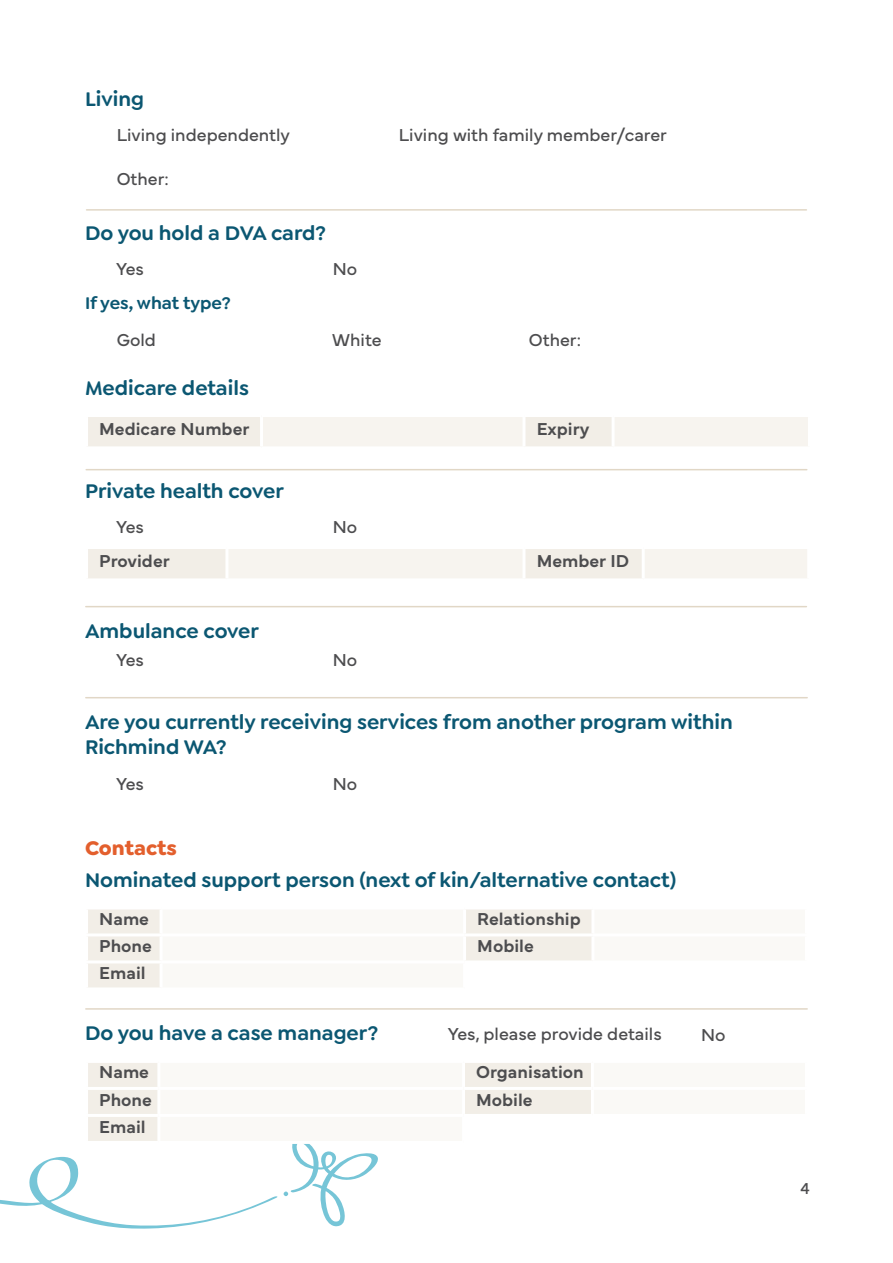
<style>
.page{position:relative;width:893px;height:1263px;background:#fff}
.page>*{position:absolute;margin:0;border:0;box-sizing:border-box;transform-origin:0 0}
.t1{font:600 21px/25.2px "Goldplay";color:#0b5772}
.t2{font:700 21px "Goldplay";color:#e35f2d}
.t3{font:18px "Mundial";color:#4d4d4f}
.t4{font:600 18px "Mundial";color:#4d4d4f}
.t5{font:600 18px "Goldplay";letter-spacing:-.005em;color:#0b5772}
.t6{font:16.5px "Mundial";color:#4d4d4f}
</style>
<div class="page">
<div style="left:88px;top:417px;width:720px;height:29px;background:#f7f4ef"></div>
<hr style="left:260px;top:417px;width:3px;height:29px;background:#fff">
<hr style="left:522px;top:417px;width:3px;height:29px;background:#fff">
<hr style="left:612px;top:417px;width:3px;height:29px;background:#fff">
<div style="left:88px;top:549px;width:719px;height:29px;background:#f7f4ef"></div>
<hr style="left:225px;top:549px;width:3px;height:29px;background:#fff">
<hr style="left:522px;top:549px;width:3px;height:29px;background:#fff">
<hr style="left:642px;top:549px;width:3px;height:29px;background:#fff">
<hr style="left:86px;top:606px;width:720px;height:1px;background:#e1d7c6">
<hr style="left:86px;top:697px;width:721px;height:1px;background:#e1d7c6">
<hr style="left:87px;top:209px;width:719px;height:2px;background:#e1d7c6">
<hr style="left:86px;top:469px;width:721px;height:1px;background:#e1d7c6">
<svg style="left:88px;top:909px;width:503px;height:78px"></svg>
<hr style="left:160px;top:909px;width:3px;height:24px;background:#fff">
<hr style="left:463px;top:909px;width:3px;height:24px;background:#fff">
<hr style="left:85px;top:933px;width:76px;height:3px;background:#fff">
<hr style="left:161px;top:933px;width:304px;height:3px;background:#fff">
<hr style="left:160px;top:936px;width:3px;height:24px;background:#fff">
<hr style="left:465px;top:933px;width:128px;height:3px;background:#fff">
<hr style="left:463px;top:936px;width:3px;height:24px;background:#fff">
<hr style="left:85px;top:960px;width:76px;height:3px;background:#fff">
<hr style="left:161px;top:960px;width:304px;height:3px;background:#fff">
<hr style="left:160px;top:963px;width:3px;height:24px;background:#fff">
<hr style="left:465px;top:960px;width:128px;height:3px;background:#fff">
<hr style="left:463px;top:963px;width:3px;height:24px;background:#fff">
<hr style="left:86px;top:1008px;width:721px;height:2px;background:#e1d7c6">
<svg style="left:0;top:1063px;width:591px;height:166px"></svg>
<hr style="left:85px;top:1063px;width:3px;height:24px;background:#fff">
<hr style="left:157px;top:1063px;width:3px;height:24px;background:#fff">
<hr style="left:462px;top:1063px;width:3px;height:24px;background:#fff">
<hr style="left:85px;top:1087px;width:74px;height:3px;background:#fff">
<hr style="left:85px;top:1090px;width:3px;height:24px;background:#fff">
<hr style="left:159px;top:1087px;width:304px;height:3px;background:#fff">
<hr style="left:157px;top:1090px;width:3px;height:24px;background:#fff">
<hr style="left:463px;top:1087px;width:129px;height:3px;background:#fff">
<hr style="left:462px;top:1090px;width:3px;height:24px;background:#fff">
<hr style="left:85px;top:1114px;width:74px;height:3px;background:#fff">
<hr style="left:85px;top:1117px;width:3px;height:24px;background:#fff">
<hr style="left:159px;top:1114px;width:304px;height:3px;background:#fff">
<hr style="left:157px;top:1117px;width:3px;height:24px;background:#fff">
<hr style="left:463px;top:1114px;width:129px;height:3px;background:#fff">
<hr style="left:462px;top:1117px;width:3px;height:24px;background:#fff">
<hr style="left:85px;top:1141px;width:74px;height:3px;background:#fff">
<hr style="left:159px;top:1141px;width:304px;height:3px;background:#fff">
<hr style="left:463px;top:1141px;width:129px;height:3px;background:#fff">
<p class="t1" style="left:85px;top:86px;width:61px">Living</p>
<p class="t3" style="left:117px;top:121px;width:175px">Living independently</p>
<p class="t3" style="left:399px;top:121px;width:270px">Living with family member/carer</p>
<p class="t3" style="left:117px;top:165px;width:54px">Other:</p>
<p class="t1" style="left:85px;top:220px;width:243px">Do you hold a DVA card?</p>
<p class="t3" style="left:116px;top:255px;width:29px">Yes</p>
<p class="t3" style="left:333px;top:255px;width:26px">No</p>
<p class="t5" style="left:85px;top:292px;width:147px">If yes, what type?</p>
<p class="t3" style="left:117px;top:326px;width:41px">Gold</p>
<p class="t3" style="left:332px;top:326px;width:51px">White</p>
<p class="t3" style="left:529px;top:326px;width:54px">Other:</p>
<p class="t1" style="left:85px;top:375px;width:165px">Medicare details</p>
<p class="t4" style="left:99px;top:415px;width:152px">Medicare Number</p>
<p class="t4" style="left:537px;top:415px;width:54px">Expiry</p>
<p class="t1" style="left:85px;top:478px;width:200px">Private health cover</p>
<p class="t3" style="left:116px;top:513px;width:29px">Yes</p>
<p class="t3" style="left:333px;top:513px;width:26px">No</p>
<p class="t4" style="left:99px;top:547px;width:72px">Provider</p>
<p class="t4" style="left:537px;top:547px;width:94px">Member ID</p>
<p class="t1" style="left:85px;top:618px;width:175px">Ambulance cover</p>
<p class="t3" style="left:116px;top:646px;width:29px">Yes</p>
<p class="t3" style="left:333px;top:646px;width:26px">No</p>
<p class="t1" style="left:85px;top:709px;width:649px">Are you currently receiving services from another program within<br>Richmind WA?</p>
<p class="t3" style="left:116px;top:769px;width:29px">Yes</p>
<p class="t3" style="left:333px;top:769px;width:26px">No</p>
<p class="t2" style="left:85px;top:834px;width:93px">Contacts</p>
<p class="t1" style="left:85px;top:867px;width:593px">Nominated support person (next of kin/alternative contact)</p>
<p class="t4" style="left:99px;top:905px;width:51px">Name</p>
<p class="t4" style="left:477px;top:905px;width:105px">Relationship</p>
<p class="t4" style="left:99px;top:932px;width:54px">Phone</p>
<p class="t4" style="left:477px;top:932px;width:58px">Mobile</p>
<p class="t4" style="left:99px;top:959px;width:48px">Email</p>
<p class="t1" style="left:85px;top:1021px;width:295px">Do you have a case manager?</p>
<p class="t4" style="left:99px;top:1058px;width:51px">Name</p>
<p class="t4" style="left:476px;top:1058px;width:109px">Organisation</p>
<p class="t4" style="left:99px;top:1085px;width:54px">Phone</p>
<p class="t4" style="left:476px;top:1085px;width:58px">Mobile</p>
<p class="t4" style="left:99px;top:1112px;width:48px">Email</p>
<p class="t3" style="left:448px;top:1020px;width:216px">Yes, please provide details</p>
<p class="t3" style="left:701px;top:1021px;width:26px">No</p>
<p class="t6" style="left:800px;top:1176px;width:11px">4</p>
</div>
